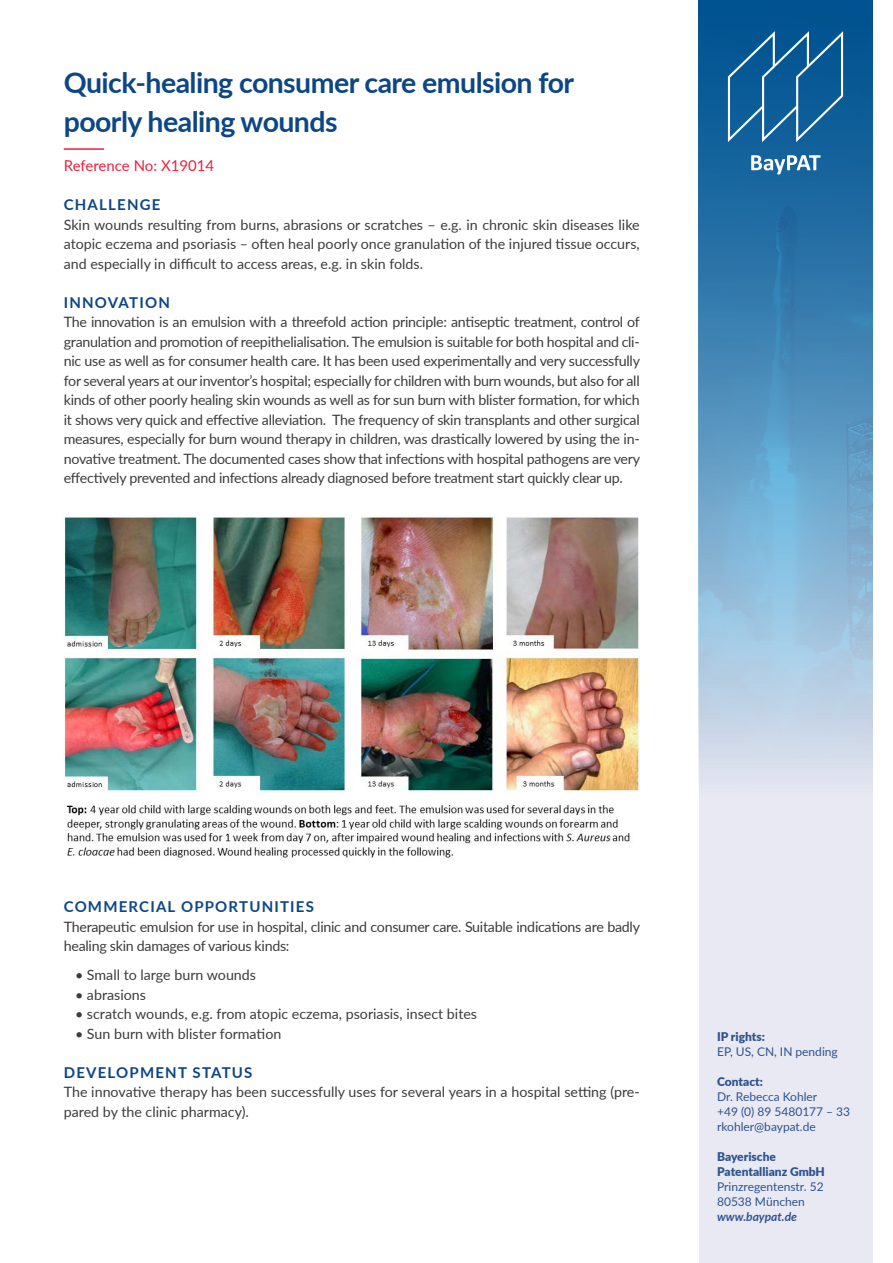
<style>
.page{position:relative;width:893px;height:1263px;background:#fff}
.page>*{position:absolute;margin:0;border:0;box-sizing:border-box;transform-origin:0 0}
.t1{font:700 28.5px/39px "Lato";letter-spacing:-.02em;color:#0c4684}
.t2{font:700 15px "Lato";letter-spacing:.08em;color:#0c4684}
.t3{font:15px "Lato";color:#e62343}
.t4{font:14.25px/19.5px "Lato";letter-spacing:-.005em;color:#3c3c3b;text-align:justify}
.t5{font:12px/15px "Lato";color:#2e538f}
.t6{font:900 12px/15px "Lato";color:#2e538f}
.t7{font:italic 700 12px "Lato";color:#2e538f}
</style>
<div class="page">
<div style="left:699px;top:0;width:173px;height:1263px;background:#e8e9f3"></div>
<img style="left:699px;top:0;width:173px;height:777px">
<svg style="left:728px;top:31px;width:115px;height:111px;background:#236ba1"></svg>
<svg style="left:751px;top:155px;width:69px;height:19px"></svg>
<hr style="left:64px;top:148px;width:40px;height:2px;background:#e62343">
<img style="left:64px;top:516px;width:576px;height:344px">
<h1 class="t1" style="left:64px;top:62px;width:512px">Quick-healing consumer care emulsion for poorly healing wounds</h1>
<p class="t3" style="left:64px;top:155px;width:152px">Reference No: X19014</p>
<p class="t2" style="left:64px;top:194px;width:98px">CHALLENGE</p>
<p class="t4" style="left:64px;top:214px;width:577px">Skin wounds resulting from burns, abrasions or scratches – e.g. in chronic skin diseases like atopic eczema and psoriasis – often heal poorly once granulation of the injured tissue occurs, and especially in difficult to access areas, e.g. in skin folds.</p>
<p class="t2" style="left:64px;top:291px;width:108px">INNOVATION</p>
<p class="t4" style="left:64px;top:312px;width:578px">The innovation is an emulsion with a threefold action principle: antiseptic treatment, control of granulation and promotion of reepithelialisation. The emulsion is suitable for both hospital and cli&shy;nic use as well as for consumer health care. It has been used experimentally and very successfully for several years at our inventor’s hospital; especially for children with burn wounds, but also for all kinds of other poorly healing skin wounds as well as for sun burn with blister formation, for which it shows very quick and effective alleviation. The frequency of skin transplants and other surgical measures, especially for burn wound therapy in children, was drastically lowered by using the in&shy;novative treatment. The documented cases show that infections with hospital pathogens are very effectively prevented and infections already diagnosed before treatment start quickly clear up.</p>
<p class="t2" style="left:64px;top:896px;width:252px">COMMERCIAL OPPORTUNITIES</p>
<p class="t4" style="left:64px;top:916px;width:578px">Therapeutic emulsion for use in hospital, clinic and consumer care. Suitable indications are badly healing skin damages of various kinds:</p>
<p class="t4" style="left:75px;top:965px;width:183px">• Small to large burn wounds</p>
<p class="t4" style="left:75px;top:984px;width:72px">• abrasions</p>
<p class="t4" style="left:75px;top:1004px;width:404px">• scratch wounds, e.g. from atopic eczema, psoriasis, insect bites</p>
<p class="t4" style="left:75px;top:1023px;width:208px">• Sun burn with blister formation</p>
<p class="t2" style="left:64px;top:1061px;width:190px">DEVELOPMENT STATUS</p>
<p class="t4" style="left:64px;top:1082px;width:577px">The innovative therapy has been successfully uses for several years in a hospital setting (pre&shy;pared by the clinic pharmacy).</p>
<p class="t6" style="left:717px;top:1028px;width:49px">IP rights:</p>
<p class="t5" style="left:717px;top:1043px;width:122px">EP, US, CN, IN pending</p>
<p class="t6" style="left:717px;top:1073px;width:47px">Contact:</p>
<p class="t5" style="left:717px;top:1088px;width:135px">Dr. Rebecca Kohler<br>+49 (0) 89 5480177 – 33 rkohler@baypat.de</p>
<p class="t6" style="left:717px;top:1148px;width:109px">Bayerische<br>Patentallianz GmbH</p>
<p class="t5" style="left:717px;top:1178px;width:108px">Prinzregentenstr. 52<br>80538 München</p>
<p class="t7" style="left:717px;top:1208px;width:82px">www.baypat.de</p>
</div>
